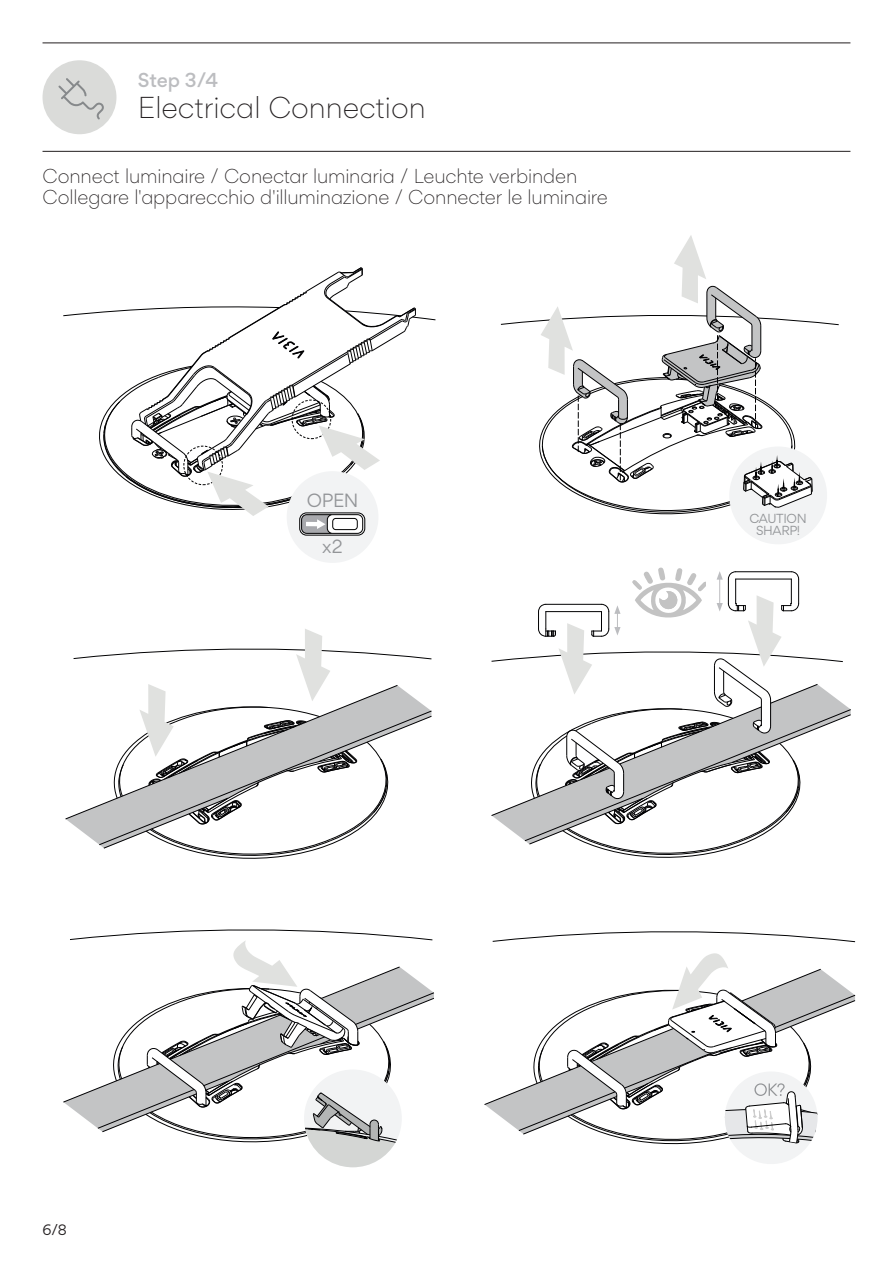
<style>
.page{position:relative;width:893px;height:1263px;background:#fff}
.page>*{position:absolute;margin:0;border:0;box-sizing:border-box;transform-origin:0 0}
.t1{font:300 27px "Gordita";color:#231f20}
.t2{font:300 18px/21px "Gordita";letter-spacing:-.005em;color:#231f20}
.t3{font:500 18px "Gordita";color:#bcbdc0}
.t4{font:17.1px "Gordita";letter-spacing:-.02em;color:#939598}
.t5{font:13.5px "Gordita";color:#231f20}
.t6{font:11.7px/12.3px "Gordita";letter-spacing:-.03em;color:#939598;text-align:center}
</style>
<div class="page">
<svg style="left:65px;top:629px;width:367px;height:230px"></svg>
<svg style="left:492px;top:931px;width:364px;height:11px"></svg>
<hr style="left:43px;top:43px;width:807px;height:1px;background:#231f20">
<div style="left:43px;top:60px;width:73px;height:74px;background:#dadbd9;border-radius:50%"></div>
<svg style="left:58px;top:78px;width:46px;height:41px"></svg>
<div style="left:729px;top:446px;width:98px;height:98px;background:#f2f3f4;border-radius:50%"></div>
<svg style="left:500px;top:235px;width:339px;height:280px"></svg>
<svg style="left:484px;top:953px;width:372px;height:211px"></svg>
<div style="left:287px;top:471px;width:91px;height:92px;background:#f2f3f4;border-radius:50%"></div>
<div style="left:300px;top:513px;width:65px;height:22px;border:1px solid #000001;border-radius:7px"></div>
<svg style="left:63px;top:267px;width:373px;height:266px"></svg>
<hr style="left:43px;top:151px;width:807px;height:1px;background:#231f20">
<svg style="left:63px;top:929px;width:371px;height:238px"></svg>
<svg style="left:491px;top:567px;width:360px;height:291px"></svg>
<p class="t3" style="left:138px;top:66px;width:82px">Step 3/4</p>
<h1 class="t1" style="left:138px;top:88px;width:289px">Electrical Connection</h1>
<p class="t2" style="left:43px;top:165px;width:567px">Connect luminaire / Conectar luminaria / Leuchte verbinden<br>Collegare l'apparecchio d'illuminazione / Connecter le luminaire</p>
<p class="t4" style="left:307px;top:488px;width:53px">OPEN</p>
<p class="t4" style="left:322px;top:533px;width:22px">x2</p>
<p class="t6" style="left:750px;top:512px;width:59px">CAUTION<br>SHARP!</p>
<p class="t5" style="left:43px;top:1220px;width:26px">6/8</p>
</div>
